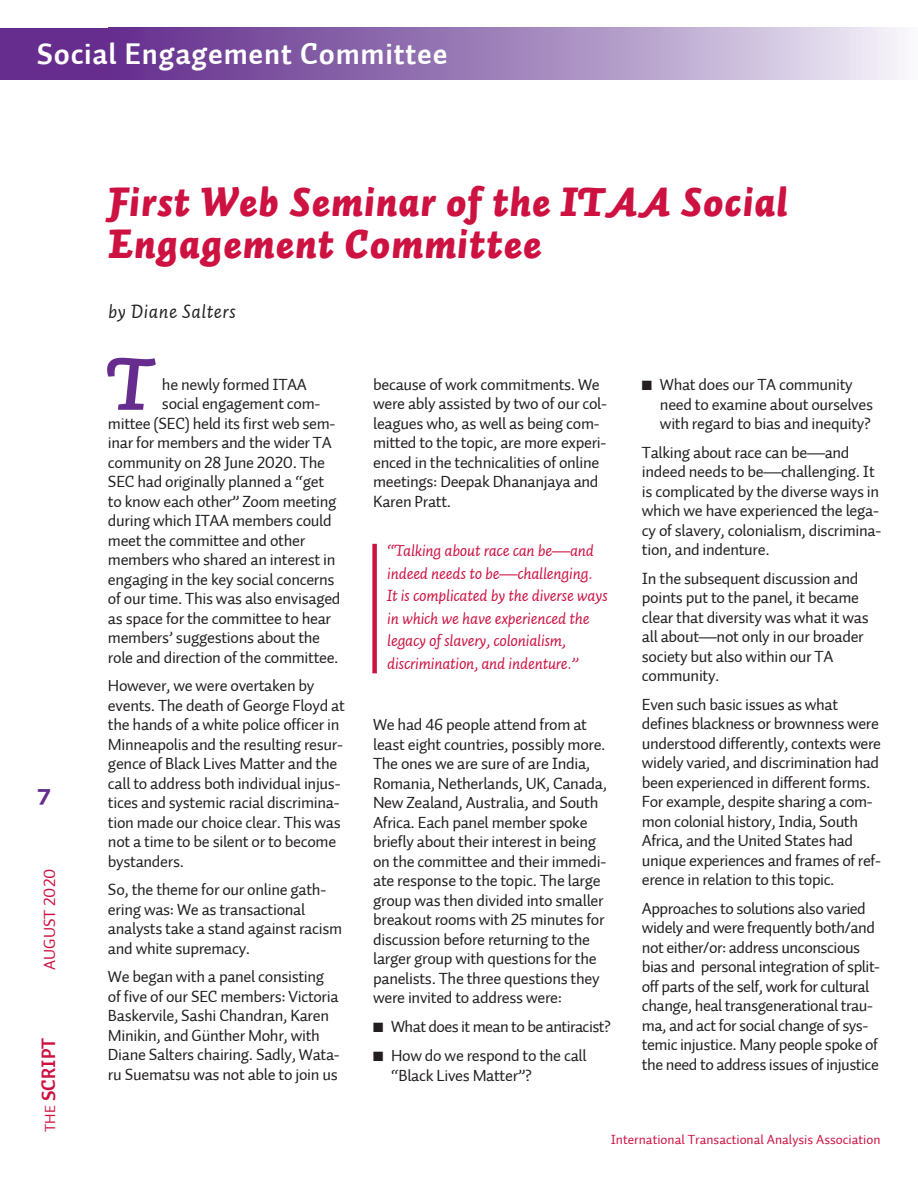
<style>
.page{position:relative;width:918px;height:1188px;background:#fff}
.page>*{position:absolute;margin:0;border:0;box-sizing:border-box;transform-origin:0 0}
.Initial_Cap{font:75px "Auto 2 Bold Italic LF";color:#662d8e}
.HD_1{font:40.5px/42px "Auto 2 Black Italic LF";letter-spacing:.025em;color:#cd1141}
.Section_bar_HD{font:30px "Auto 2 Bold LF";letter-spacing:.025em;color:#fff}
.t1{font:30px "Auto 3 Bold Sm Cp";color:#662d8e}
.byline{font:19.5px "Auto 2 Italic LF";letter-spacing:.025em;color:#231f20}
.footer_date{font:700 19.5px "Auto 2";color:#cd1141}
.basic_body_text{font:16.5px/19.5px "Auto 2 Regular LF";letter-spacing:-.02em;color:#231f20}
.Pullquote{font:16.5px/22.5px "Auto 2 Italic LF";letter-spacing:-.015em;color:#cd1141}
.footer_date-2{font:16.5px "Auto 2 Regular LF";color:#cd1141}
.t2{font:13.5px "Auto 2 Regular LF";color:#cd1141}
.s1{font-family:"Auto 2 Regular LF";font-weight:400;font-size:15px}
</style>
<div class="page">
<div style="left:0;top:28px;width:126px;height:52px;background:#662d8e"></div>
<div style="left:109px;top:28px;width:809px;height:52px;background:linear-gradient(to right,#5d2788,#eeedf5)"></div>
<div style="left:372px;top:544px;width:5px;height:129px;background:#cd1141"></div>
<p class="Section_bar_HD" style="left:37px;top:34px;width:412px">Social Engagement Committee</p>
<h3 class="t1" style="left:36px;top:777px;width:17px">7</h3>
<p class="footer_date-2" style="left:39px;top:970px;width:103px;rotate:-90deg">AUGUST 2020</p>
<p class="footer_date" style="left:36px;top:1132px;width:96px;rotate:-90deg"><span class="s1">THE</span> SCRIPT</p>
<p class="HD_1" style="left:108px;top:182px;width:681px">First Web Seminar of the ITAA Social<br>Engagement Committee</p>
<p class="byline" style="left:108px;top:299px;width:129px">by Diane Salters</p>
<p class="Initial_Cap" style="left:107px;top:335px;width:45px">T</p>
<p class="basic_body_text" style="left:373px;top:375px;width:235px">because of work commitments. We were ably assisted by two of our col&shy;leagues who, as well as being com&shy;mitted to the topic, are more experi&shy;enced in the technicalities of online meetings: Deepak Dhananjaya and<br>Karen Pratt.</p>
<p class="basic_body_text" style="left:162px;top:375px;width:147px">he newly formed ITAA</p>
<p class="basic_body_text" style="left:162px;top:394px;width:160px">social engagement com-</p>
<p class="basic_body_text" style="left:108px;top:414px;width:229px">mittee (SEC) held its first web sem-</p>
<p class="basic_body_text" style="left:108px;top:433px;width:225px">inar for members and the wider TA</p>
<p class="basic_body_text" style="left:108px;top:453px;width:219px">community on 28 June 2020. The</p>
<p class="basic_body_text" style="left:108px;top:472px;width:218px">SEC had originally planned a “get</p>
<p class="basic_body_text" style="left:108px;top:492px;width:230px">to know each other” Zoom meeting</p>
<p class="basic_body_text" style="left:108px;top:511px;width:225px">during which ITAA members could</p>
<p class="basic_body_text" style="left:108px;top:531px;width:199px">meet the committee and other</p>
<p class="basic_body_text" style="left:108px;top:550px;width:229px">members who shared an interest in</p>
<p class="basic_body_text" style="left:108px;top:570px;width:228px">engaging in the key social concerns</p>
<p class="basic_body_text" style="left:108px;top:589px;width:234px">of our time. This was also envisaged</p>
<p class="basic_body_text" style="left:108px;top:609px;width:225px">as space for the committee to hear</p>
<p class="basic_body_text" style="left:108px;top:628px;width:214px">members’ suggestions about the</p>
<p class="basic_body_text" style="left:108px;top:648px;width:232px">role and direction of the committee.</p>
<p class="basic_body_text" style="left:108px;top:676px;width:238px">However, we were overtaken by events. The death of George Floyd at the hands of a white police officer in Minneapolis and the resulting resur&shy;gence of Black Lives Matter and the call to address both individual injus&shy;tices and systemic racial discrimina&shy;tion made our choice clear. This was not a time to be silent or to become bystanders.</p>
<p class="basic_body_text" style="left:108px;top:880px;width:236px">So, the theme for our online gath&shy;ering was: We as transactional analysts take a stand against racism and white supremacy.</p>
<p class="basic_body_text" style="left:108px;top:967px;width:233px">We began with a panel consisting of five of our SEC members: Victoria Baskervile, Sashi Chandran, Karen Minikin, and Günther Mohr, with Diane Salters chairing. Sadly, Wata&shy;ru Suematsu was not able to join us</p>
<p class="basic_body_text" style="left:660px;top:375px;width:215px;text-indent:-18px">■ What does our TA community need to examine about ourselves with regard to bias and inequity?</p>
<p class="basic_body_text" style="left:642px;top:443px;width:241px">Talking about race can be—and indeed needs to be—challenging. It is complicated by the diverse ways in which we have experienced the lega&shy;cy of slavery, colonialism, discrimina&shy;tion, and indenture.</p>
<p class="basic_body_text" style="left:642px;top:569px;width:228px">In the subsequent discussion and points put to the panel, it became clear that diversity was what it was all about—not only in our broader society but also within our TA community.</p>
<p class="basic_body_text" style="left:642px;top:695px;width:241px">Even such basic issues as what defines blackness or brownness were understood differently, contexts were widely varied, and discrimination had been experienced in different forms.<br>For example, despite sharing a com&shy;mon colonial history, India, South Africa, and the United States had unique experiences and frames of ref&shy;erence in relation to this topic.</p>
<p class="basic_body_text" style="left:642px;top:899px;width:240px">Approaches to solutions also varied widely and were frequently both/and not either/or: address unconscious bias and personal integration of split&shy;off parts of the self, work for cultural change, heal transgenerational trau&shy;ma, and act for social change of sys&shy;temic injustice. Many people spoke of the need to address issues of injustice</p>
<p class="Pullquote" style="left:387px;top:539px;width:222px">“Talking about race can be—and indeed needs to be—challenging.<br>It is complicated by the diverse ways in which we have experienced the legacy of slavery, colonialism, discrimination, and indenture.”</p>
<p class="basic_body_text" style="left:373px;top:715px;width:236px">We had 46 people attend from at least eight countries, possibly more.<br>The ones we are sure of are India, Romania, Netherlands, UK, Canada, New Zealand, Australia, and South Africa. Each panel member spoke briefly about their interest in being on the committee and their immedi&shy;ate response to the topic. The large group was then divided into smaller breakout rooms with 25 minutes for discussion before returning to the larger group with questions for the panelists. The three questions they were invited to address were:</p>
<p class="basic_body_text" style="left:373px;top:1017px;width:239px">■ What does it mean to be antiracist?</p>
<p class="basic_body_text" style="left:391px;top:1046px;width:197px;text-indent:-18px">■ How do we respond to the call “Black Lives Matter”?</p>
<p class="t2" style="left:611px;top:1131px;width:271px">International Transactional Analysis Association</p>
</div>
